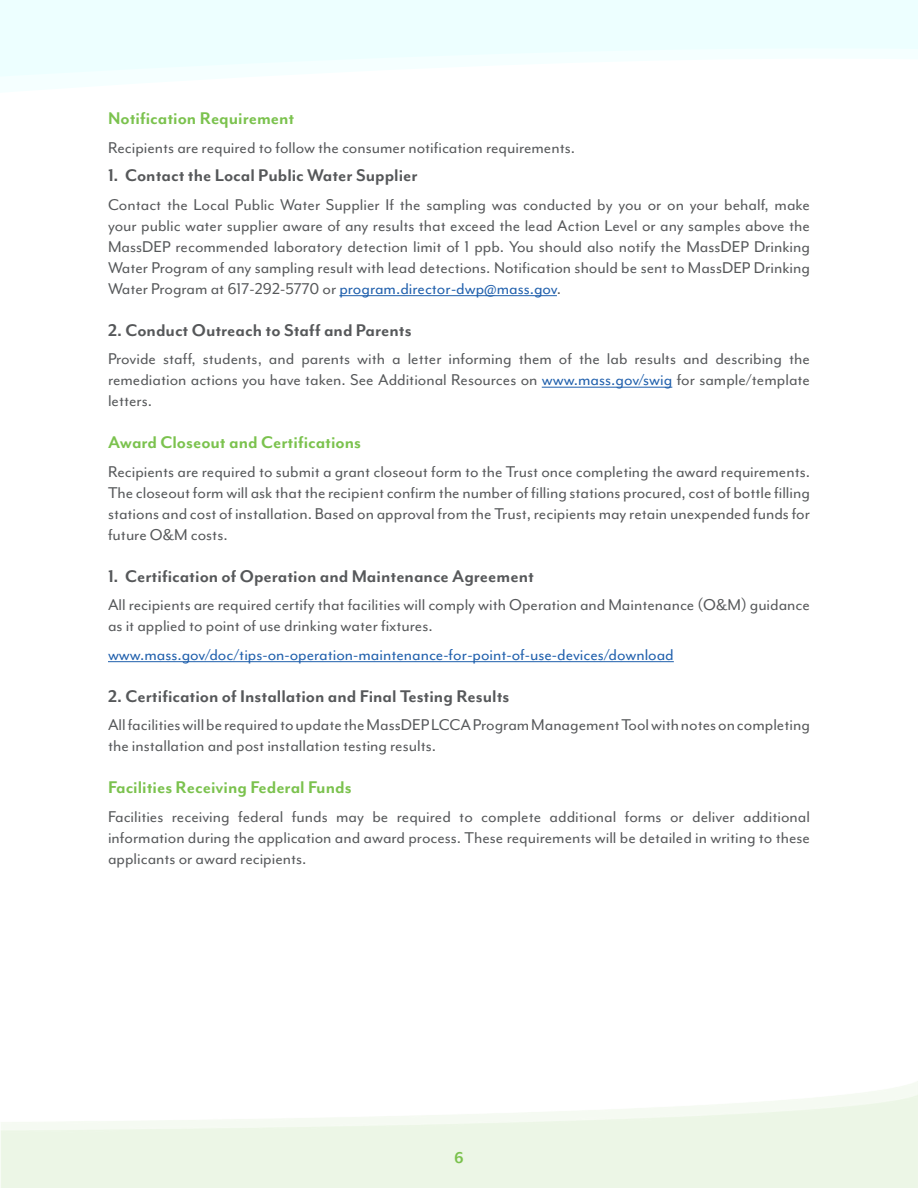
<style>
.page{position:relative;width:918px;height:1188px;background:#fff}
.page>*{position:absolute;margin:0;border:0;box-sizing:border-box;transform-origin:0 0}
.t1{font:700 19.5px "Mr Eaves Mod OT";color:#56585a}
.t2{font:700 19.5px "Mr Eaves Mod OT";color:#7bc24e}
.t3{font:18px/21px "Mr Eaves Mod OT";color:#56585a;text-align:justify}
.t4{font:18px "Mr Eaves Mod OT";color:#1f5fac}
.t5{font:700 18px "Mr Eaves Mod OT";color:#7bc24e}
.s1{color:#1f5fac}
</style>
<div class="page">
<svg style="left:0;top:0;width:918px;height:77px;fill:#edffff"></svg>
<hr style="left:339px;top:295px;width:218px;height:1px;background:#1f5fac">
<hr style="left:542px;top:387px;width:130px;height:1px;background:#1f5fac">
<hr style="left:108px;top:661px;width:566px;height:1px;background:#1f5fac">
<p class="t2" style="left:108px;top:108px;width:188px">Notification Requirement</p>
<p class="t3" style="left:108px;top:137px;width:469px">Recipients are required to follow the consumer notification requirements.</p>
<p class="t1" style="left:108px;top:165px;width:311px">1. Contact the Local Public Water Supplier</p>
<p class="t3" style="left:108px;top:194px;width:704px">Contact the Local Public Water Supplier If the sampling was conducted by you or on your behalf, make your public water supplier aware of any results that exceed the lead Action Level or any samples above the MassDEP recommended laboratory detection limit of 1 ppb. You should also notify the MassDEP Drinking Water Program of any sampling result with lead detections. Notification should be sent to MassDEP Drinking Water Program at 617-292-5770 or <span class="s1">program.director-dwp@mass.gov</span>.</p>
<p class="t1" style="left:108px;top:319px;width:305px">2. Conduct Outreach to Staff and Parents</p>
<p class="t3" style="left:108px;top:349px;width:704px">Provide staff, students, and parents with a letter informing them of the lab results and describing the remediation actions you have taken. See Additional Resources on <span class="s1">www.mass.gov/swig</span> for sample/template letters.</p>
<p class="t2" style="left:108px;top:432px;width:255px">Award Closeout and Certifications</p>
<p class="t3" style="left:108px;top:461px;width:704px">Recipients are required to submit a grant closeout form to the Trust once completing the award requirements.<br>The closeout form will ask that the recipient confirm the number of filling stations procured, cost of bottle filling stations and cost of installation. Based on approval from the Trust, recipients may retain unexpended funds for future O&amp;M costs.</p>
<p class="t1" style="left:108px;top:566px;width:427px">1. Certification of Operation and Maintenance Agreement</p>
<p class="t3" style="left:108px;top:595px;width:704px">All recipients are required certify that facilities will comply with Operation and Maintenance (O&amp;M) guidance as it applied to point of use drinking water fixtures.</p>
<p class="t4" style="left:108px;top:645px;width:567px">www.mass.gov/doc/tips-on-operation-maintenance-for-point-of-use-devices/download</p>
<p class="t1" style="left:108px;top:686px;width:403px">2. Certification of Installation and Final Testing Results</p>
<p class="t3" style="left:108px;top:715px;width:703px">All facilities will be required to update the MassDEP LCCA Program Management Tool with notes on completing the installation and post installation testing results.</p>
<p class="t2" style="left:108px;top:777px;width:245px">Facilities Receiving Federal Funds</p>
<p class="t3" style="left:108px;top:806px;width:704px">Facilities receiving federal funds may be required to complete additional forms or deliver additional information during the application and award process. These requirements will be detailed in writing to these applicants or award recipients.</p>
<p class="t5" style="left:454px;top:1148px;width:11px">6</p>
</div>
